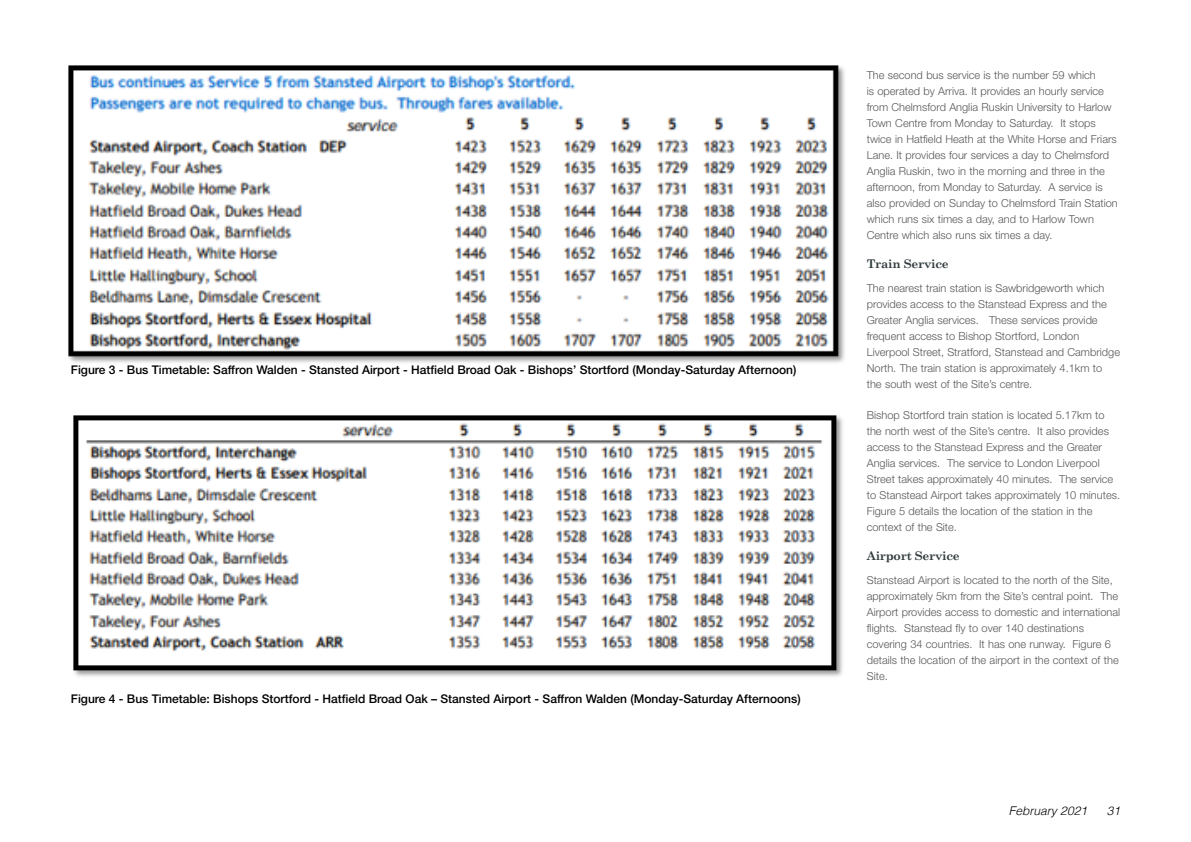
<style>
.page{position:relative;width:1191px;height:842px;background:#fff}
.page>*{position:absolute;margin:0;border:0;box-sizing:border-box;transform-origin:0 0}
.t1{font:500 12px "Helvetica Neue LT Std";color:#000}
.t2{font:700 12px "Century Schoolbook";letter-spacing:-.02em;color:#313b3d}
.t3{font:italic 300 12px "Helvetica";color:#000}
.t4{font:300 11px/16px "Helvetica Neue LT Std";color:#575756}
</style>
<div class="page">
<img style="left:68px;top:65px;width:777px;height:298px">
<img style="left:73px;top:415px;width:770px;height:262px">
<p class="t1" style="left:71px;top:363px;width:727px">Figure 3 - Bus Timetable: Saffron Walden - Stansted Airport - Hatfield Broad Oak - Bishops’ Stortford (Monday-Saturday Afternoon)</p>
<p class="t1" style="left:71px;top:692px;width:731px">Figure 4 - Bus Timetable: Bishops Stortford - Hatfield Broad Oak – Stansted Airport - Saffron Walden (Monday-Saturday Afternoons)</p>
<p class="t4" style="left:866px;top:67px;width:252px">The second bus service is the number 59 which<br>is operated by Arriva. It provides an hourly service from Chelmsford Anglia Ruskin University to Harlow Town Centre from Monday to Saturday. It stops twice in Hatfield Heath at the White Horse and Friars Lane. It provides four services a day to Chelmsford Anglia Ruskin, two in the morning and three in the afternoon, from Monday to Saturday. A service is also provided on Sunday to Chelmsford Train Station which runs six times a day, and to Harlow Town Centre which also runs six times a day.</p>
<p class="t2" style="left:866px;top:256px;width:83px">Train Service</p>
<p class="t4" style="left:866px;top:280px;width:255px">The nearest train station is Sawbridgeworth which provides access to the Stanstead Express and the Greater Anglia services. These services provide frequent access to Bishop Stortford, London Liverpool Street, Stratford, Stanstead and Cambridge North. The train station is approximately 4.1km to<br>the south west of the Site’s centre.</p>
<p class="t4" style="left:866px;top:406px;width:255px">Bishop Stortford train station is located 5.17km to the north west of the Site’s centre. It also provides access to the Stanstead Express and the Greater Anglia services. The service to London Liverpool Street takes approximately 40 minutes. The service to Stanstead Airport takes approximately 10 minutes.<br>Figure 5 details the location of the station in the context of the Site.</p>
<p class="t2" style="left:866px;top:548px;width:94px">Airport Service</p>
<p class="t4" style="left:866px;top:572px;width:255px">Stanstead Airport is located to the north of the Site, approximately 5km from the Site’s central point. The Airport provides access to domestic and international flights. Stanstead fly to over 140 destinations covering 34 countries. It has one runway. Figure 6 details the location of the airport in the context of the Site.</p>
<p class="t3" style="left:1009px;top:801px;width:80px">February 2021</p>
<p class="t3" style="left:1106px;top:801px;width:15px">31</p>
</div>
